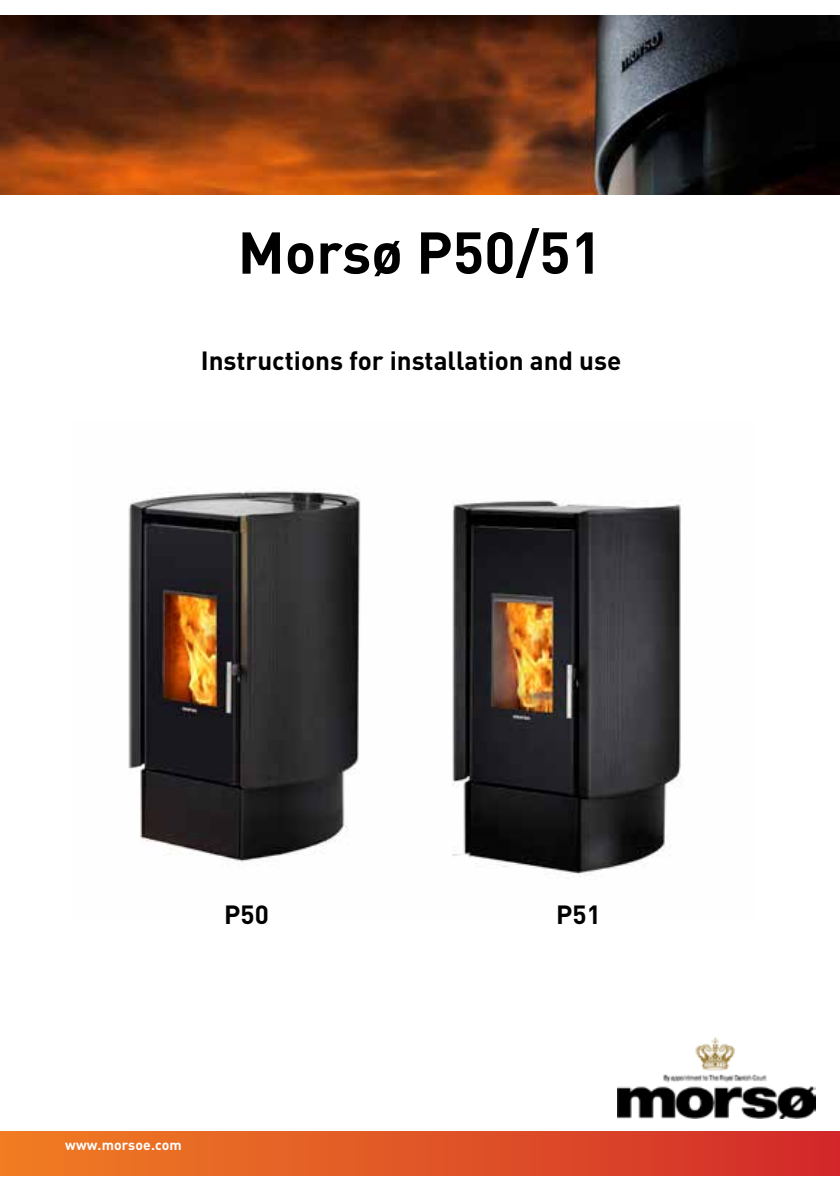
<style>
.page{position:relative;width:840px;height:1191px;background:#fff}
.page>*{position:absolute;margin:0;border:0;box-sizing:border-box;transform-origin:0 0}
.t1{font:700 58px "DIN";color:#000}
.t2{font:700 26px "DIN";color:#000}
.t3{font:700 14px "DIN";letter-spacing:.01em;color:#fff}
</style>
<div class="page">
<div style="left:0;top:1131px;width:839px;height:44px;background:linear-gradient(to right,#f07f22,#d22a2b)"></div>
<img style="left:617px;top:1037px;width:197px;height:81px">
<img style="left:0;top:16px;width:839px;height:179px">
<img style="left:128px;top:490px;width:233px;height:373px">
<img style="left:452px;top:500px;width:229px;height:377px">
<h1 class="t1" style="left:237px;top:214px;width:366px">Morsø P50/51</h1>
<p class="t2" style="left:201px;top:343px;width:422px">Instructions for installation and use</p>
<p class="t2" style="left:224px;top:897px;width:46px">P50</p>
<p class="t2" style="left:556px;top:897px;width:46px">P51</p>
<p class="t3" style="left:65px;top:1135px;width:118px">www.morsoe.com</p>
</div>
